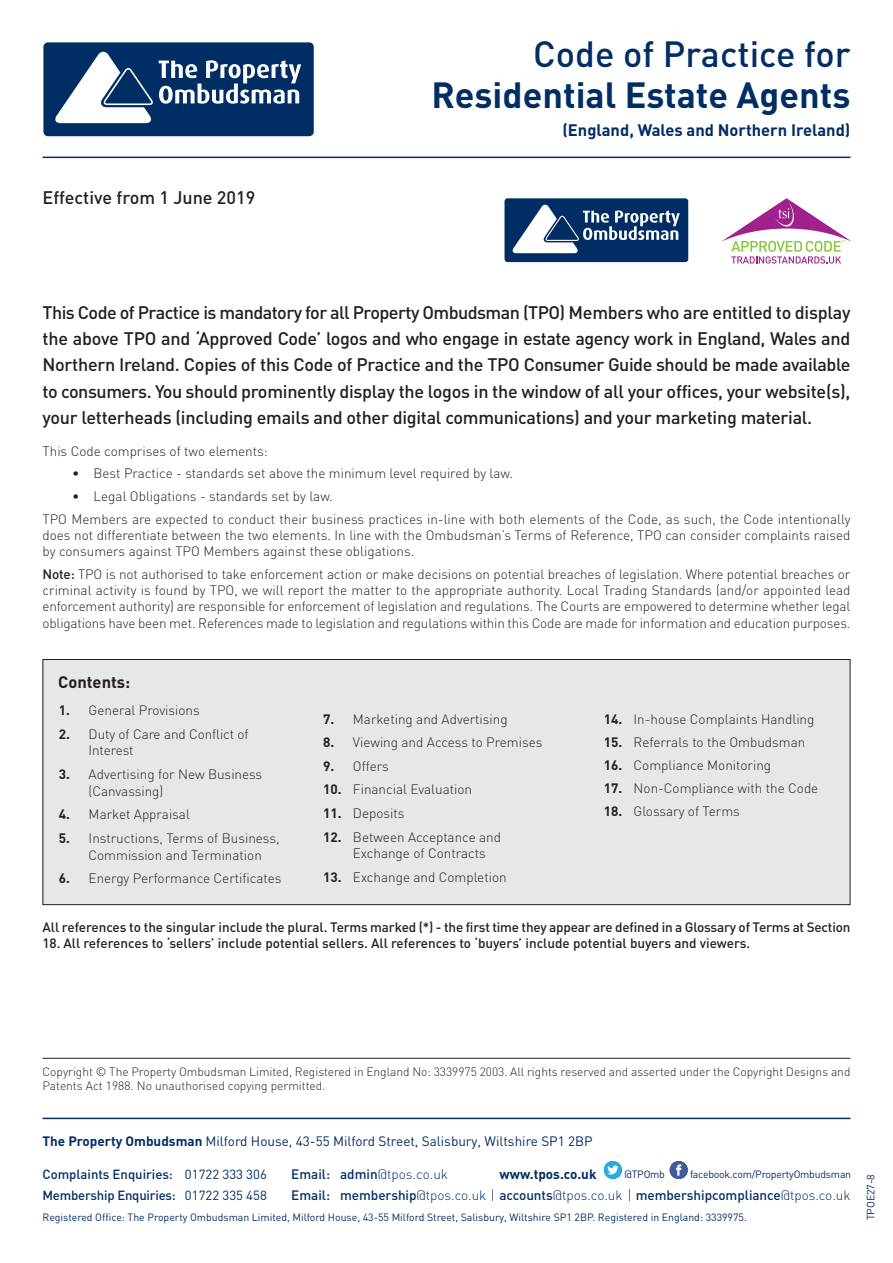
<style>
.page{position:relative;width:893px;height:1263px;background:#fff}
.page>*{position:absolute;margin:0;border:0;box-sizing:border-box;transform-origin:0 0}
.t1{font:700 36px "DIN";color:#002e64}
.t2{font:500 36px "DIN";color:#002e64}
.t3{font:500 18px/26.2px "DIN";letter-spacing:-.015em;color:#231f20;text-align:justify}
.t4{font:700 16.5px "DIN";color:#002e64}
.t5{font:700 16.5px "DIN";color:#231f20}
.t6{font:300 13.5px/16.2px "DIN";color:#231f20}
.t7{font:500 13.5px "DIN";letter-spacing:-.005em;color:#231f20}
.t8{font:500 13.5px "DIN";letter-spacing:-.005em;color:#002e64}
.t9{font:13.5px "DIN";color:#002e64}
.t10{font:700 13.5px "DIN";color:#002e64}
.t11{font:500 13.2px "DIN";letter-spacing:-.01em;color:#002e64}
.t12{font:300 12px/14.4px "DIN";color:#231f20}
.t13{font:10.5px "DIN";color:#002e64}
.t14{font:10.5px "DIN";letter-spacing:-.02em;color:#002e64}
.s1{font-weight:500}
.s2{font-weight:700}
.s3{font-weight:400}
.s4{font-weight:300}
</style>
<div class="page">
<hr style="left:43px;top:157px;width:807px;height:1px;background:#002e64">
<div style="left:43px;top:42px;width:271px;height:94px;background:#002e64;border-radius:5px"></div>
<svg style="left:159px;top:60px;width:142px;height:44px"></svg>
<svg style="left:55px;top:51px;width:98px;height:72px"></svg>
<div style="left:43px;top:659px;width:807px;height:246px;background:#e6e7e9"></div>
<div style="left:43px;top:659px;width:807px;height:246px;border:1px solid #231f20"></div>
<div style="left:504px;top:198px;width:184px;height:64px;background:#002e64;border-radius:3px"></div>
<svg style="left:512px;top:204px;width:168px;height:49px"></svg>
<svg style="left:721px;top:198px;width:131px;height:66px"></svg>
<hr style="left:43px;top:1118px;width:807px;height:1px;background:#002e64">
<div style="left:604px;top:1161px;width:18px;height:18px;background:#2da9e0;border-radius:50%"></div>
<svg style="left:607px;top:1165px;width:11px;height:9px"></svg>
<div style="left:670px;top:1161px;width:18px;height:18px;background:#3c5c9c;border-radius:50%"></div>
<svg style="left:676px;top:1164px;width:5px;height:12px"></svg>
<hr style="left:43px;top:1058px;width:807px;height:1px;background:#231f20">
<h2 class="t3" style="left:43px;top:185px;width:214px">Effective from 1 June 2019</h2>
<h1 class="t2" style="left:533px;top:34px;width:319px">Code of Practice for</h1>
<h1 class="t1" style="left:431px;top:74px;width:421px">Residential Estate Agents</h1>
<p class="t4" style="left:562px;top:121px;width:290px">(England, Wales and Northern Ireland)</p>
<p class="t3" style="left:43px;top:299px;width:809px">This Code of Practice is mandatory for all Property Ombudsman (TPO) Members who are entitled to display the above TPO and ‘Approved Code’ logos and who engage in estate agency work in England, Wales and Northern Ireland. Copies of this Code of Practice and the TPO Consumer Guide should be made available to consumers. You should prominently display the logos in the window of all your offices, your website(s), your letterheads (including emails and other digital communications) and your marketing material.</p>
<p class="t6" style="left:43px;top:443px;width:227px">This Code comprises of two elements:</p>
<p class="t6" style="left:72px;top:466px;width:442px">• Best Practice - standards set above the minimum level required by law.</p>
<p class="t6" style="left:43px;top:485px;width:809px;line-height:22.6px;text-indent:30px">• Legal Obligations - standards set by law.<br>TPO Members are expected to conduct their business practices in-line with both elements of the Code, as such, the Code intentionally</p>
<p class="t6" style="left:43px;top:527px;width:809px">does not differentiate between the two elements. In line with the Ombudsman’s Terms of Reference, TPO can consider complaints raised by consumers against TPO Members against these obligations.</p>
<p class="t6" style="left:43px;top:566px;width:809px;text-align:justify"><span class="s1">Note:</span> TPO is not authorised to take enforcement action or make decisions on potential breaches of legislation. Where potential breaches or criminal activity is found by TPO, we will report the matter to the appropriate authority. Local Trading Standards (and/or appointed lead enforcement authority) are responsible for enforcement of legislation and regulations. The Courts are empowered to determine whether legal obligations have been met. References made to legislation and regulations within this Code are made for information and education purposes.</p>
<p class="t5" style="left:58px;top:673px;width:74px">Contents:</p>
<p class="t6" style="left:59px;top:702px;width:142px"><span class="s2">1.</span> General Provisions</p>
<p class="t6" style="left:89px;top:726px;width:162px;line-height:16.6px;text-indent:-30px"><span class="s2">2.</span> Duty of Care and Conflict of<br>Interest</p>
<p class="t6" style="left:89px;top:766px;width:175px;line-height:16.6px;text-indent:-30px"><span class="s2">3.</span> Advertising for New Business (Canvassing)</p>
<p class="t6" style="left:59px;top:806px;width:133px"><span class="s2">4.</span> Market Appraisal</p>
<p class="t6" style="left:89px;top:830px;width:192px;line-height:16.6px;text-indent:-30px"><span class="s2">5.</span> Instructions, Terms of Business,<br>Commission and Termination</p>
<p class="t6" style="left:59px;top:870px;width:224px"><span class="s2">6.</span> Energy Performance Certificates</p>
<p class="t6" style="left:323px;top:711px;width:186px"><span class="s2">7.</span> Marketing and Advertising</p>
<p class="t6" style="left:323px;top:734px;width:221px"><span class="s2">8.</span> Viewing and Access to Premises</p>
<p class="t6" style="left:323px;top:758px;width:67px"><span class="s2">9.</span> Offers</p>
<p class="t6" style="left:323px;top:782px;width:150px"><span class="s2">10.</span> Financial Evaluation</p>
<p class="t6" style="left:323px;top:805px;width:83px"><span class="s2">11.</span> Deposits</p>
<p class="t6" style="left:353px;top:828px;width:150px;line-height:16.6px;text-indent:-30px"><span class="s2">12.</span> Between Acceptance and<br>Exchange of Contracts</p>
<p class="t6" style="left:323px;top:869px;width:185px"><span class="s2">13.</span> Exchange and Completion</p>
<p class="t6" style="left:604px;top:711px;width:212px"><span class="s2">14.</span> In-house Complaints Handling</p>
<p class="t6" style="left:604px;top:734px;width:203px"><span class="s2">15.</span> Referrals to the Ombudsman</p>
<p class="t6" style="left:604px;top:757px;width:169px"><span class="s2">16.</span> Compliance Monitoring</p>
<p class="t6" style="left:604px;top:780px;width:216px"><span class="s2">17.</span> Non-Compliance with the Code</p>
<p class="t6" style="left:604px;top:803px;width:138px"><span class="s2">18.</span> Glossary of Terms</p>
<p class="t7" style="left:43px;top:919px;width:809px">All references to the singular include the plural. Terms marked (*) - the first time they appear are defined in a Glossary of Terms at Section</p>
<p class="t7" style="left:43px;top:935px;width:709px">18. All references to ‘sellers’ include potential sellers. All references to ‘buyers’ include potential buyers and viewers.</p>
<p class="t12" style="left:43px;top:1064px;width:809px">Copyright © The Property Ombudsman Limited, Registered in England No: 3339975 2003. All rights reserved and asserted under the Copyright Designs and<br>Patents Act 1988. No unauthorised copying permitted.</p>
<p class="t9" style="left:43px;top:1134px;width:552px"><span class="s2">The Property Ombudsman</span> Milford House, 43-55 Milford Street, Salisbury, Wiltshire SP1 2BP</p>
<p class="t11" style="left:43px;top:1166px;width:226px">Complaints Enquiries: <span class="s3">01722 333 306</span></p>
<p class="t8" style="left:291px;top:1166px;width:158px">Email: admin<span class="s4">@tpos.co.uk</span></p>
<p class="t10" style="left:500px;top:1166px;width:98px">www.tpos.co.uk</p>
<p class="t11" style="left:43px;top:1188px;width:226px">Membership Enquiries: <span class="s3">01722 335 458</span></p>
<p class="t8" style="left:291px;top:1188px;width:561px">Email: membership<span class="s4">@tpos.co.uk</span> accounts<span class="s4">@tpos.co.uk</span> membershipcompliance<span class="s4">@tpos.co.uk</span></p>
<p class="t13" style="left:43px;top:1211px;width:706px">Registered Office: The Property Ombudsman Limited, Milford House, 43-55 Milford Street, Salisbury, Wiltshire SP1 2BP. Registered in England: 3339975.</p>
<p class="t13" style="left:624px;top:1168px;width:42px">@TPOmb</p>
<p class="t14" style="left:690px;top:1168px;width:163px">facebook.com/PropertyOmbudsman</p>
<p class="t13" style="left:865px;top:1220px;width:48px;rotate:-90deg">TPOE27-8</p>
</div>
